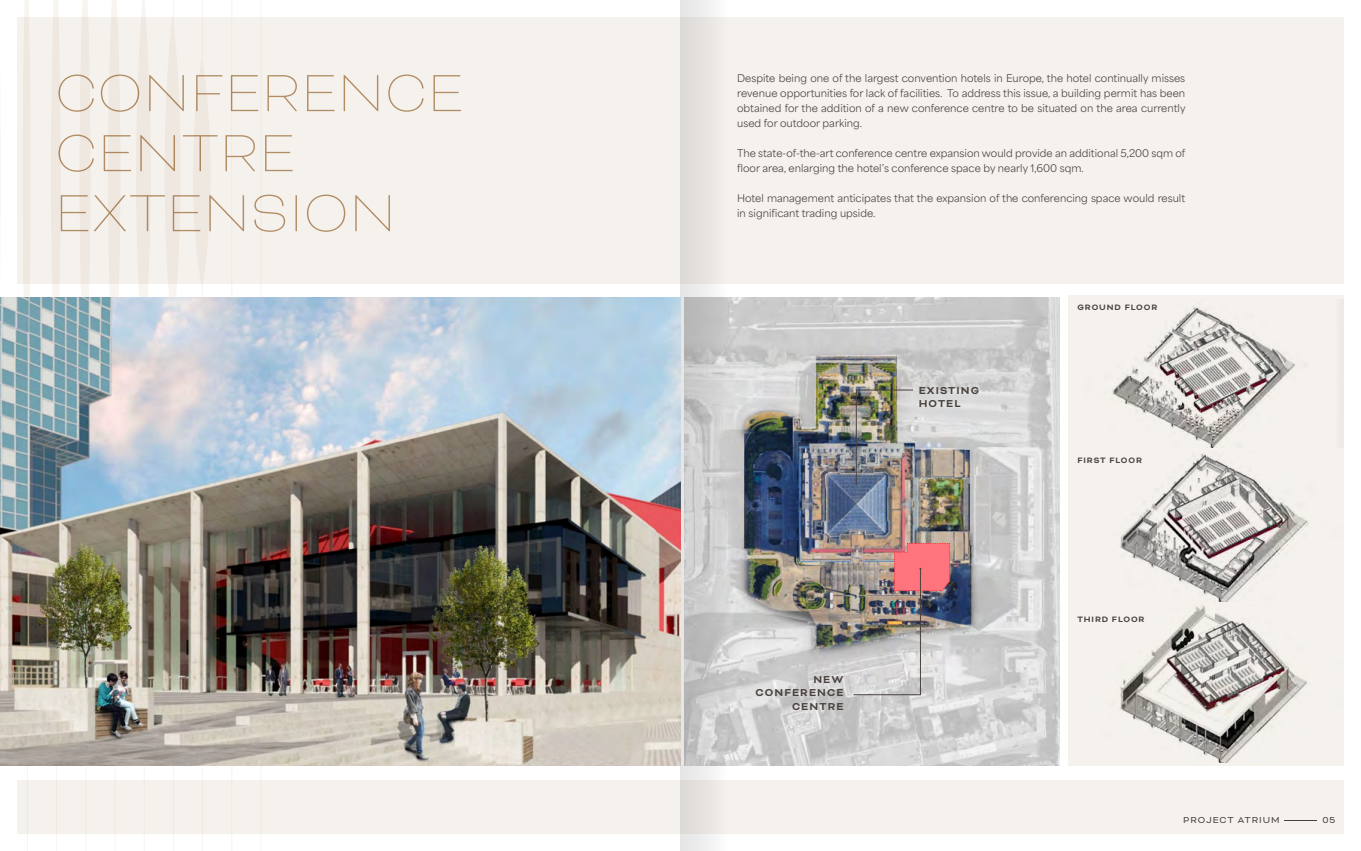
<style>
.page{position:relative;width:1361px;height:851px;background:#fff}
.page>*{position:absolute;margin:0;border:0;box-sizing:border-box;transform-origin:0 0}
.t1{font:100 60px/60px "Bicyclette";color:#ba946b}
.t2{font:700 11.6px/13.5px "Bicyclette";letter-spacing:.1em;color:#49413e;text-align:right}
.t3{font:10px/15px "Area Normal";color:#49413e}
.t4{font:10px "Bicyclette";letter-spacing:.1em;color:#49413e}
.t5{font:700 9px "Bicyclette";letter-spacing:.1em;color:#49413e}
.s1{font-weight:300}
</style>
<div class="page">
<div style="left:17px;top:17px;width:1327px;height:266px;background:#f5f2ee"></div>
<div style="left:1069px;top:295px;width:275px;height:470px;background:#f5f2ee"></div>
<div style="left:17px;top:780px;width:1327px;height:53px;background:#f5f2ee"></div>
<hr style="left:27px;top:0;width:1px;height:850px;background:#b9946c">
<hr style="left:56px;top:0;width:1px;height:850px;background:#b9946c">
<hr style="left:85px;top:0;width:1px;height:850px;background:#b9946c">
<hr style="left:115px;top:0;width:1px;height:850px;background:#b9946c">
<hr style="left:144px;top:0;width:1px;height:850px;background:#b9946c">
<hr style="left:173px;top:0;width:1px;height:850px;background:#b9946c">
<hr style="left:202px;top:0;width:1px;height:850px;background:#b9946c">
<hr style="left:231px;top:0;width:1px;height:850px;background:#b9946c">
<hr style="left:261px;top:0;width:1px;height:850px;background:#b9946c">
<svg style="left:21px;top:0;width:11px;height:298px"></svg>
<svg style="left:49px;top:0;width:13px;height:298px"></svg>
<svg style="left:79px;top:0;width:12px;height:298px"></svg>
<svg style="left:108px;top:0;width:13px;height:298px"></svg>
<svg style="left:133px;top:0;width:20px;height:298px"></svg>
<svg style="left:164px;top:15px;width:17px;height:317px;fill:#efe8e1"></svg>
<div style="left:193px;top:58px;width:18px;height:230px;background:linear-gradient(to bottom,#f0e9e3,#f1eae4);border-radius:50%"></div>
<img style="left:729px;top:298px;width:330px;height:467px">
<svg style="left:680px;top:0;width:49px;height:850px"></svg>
<img style="left:0;top:298px;width:680px;height:467px">
<img style="left:1112px;top:307px;width:183px;height:140px">
<img style="left:1120px;top:453px;width:189px;height:148px">
<div style="left:1077px;top:604px;width:267px;height:164px;background:linear-gradient(to right,#f8f5f3,#f7f5f3)"></div>
<img style="left:1081px;top:604px;width:263px;height:158px">
<img style="left:853px;top:543px;width:97px;height:152px">
<img style="left:855px;top:389px;width:58px;height:96px">
<h1 class="t1" style="left:55px;top:62px;width:411px">CONFERENCE<br>CENTRE<br>EXTENSION</h1>
<p class="t3" style="left:737px;top:69px;width:450px;text-align:justify">Despite being one of the largest convention hotels in Europe, the hotel continually misses revenue opportunities for lack of facilities. To address this issue, a building permit has been obtained for the addition of a new conference centre to be situated on the area currently used for outdoor parking.</p>
<p class="t3" style="left:737px;top:144px;width:450px">The state-of-the-art conference centre expansion would provide an additional 5,200 sqm of floor area, enlarging the hotel’s conference space by nearly 1,600 sqm.</p>
<p class="t3" style="left:737px;top:189px;width:449px">Hotel management anticipates that the expansion of the conferencing space would result in significant trading upside.</p>
<p class="t2" style="left:918px;top:383px;width:62px;text-align:left">EXISTING<br>HOTEL</p>
<p class="t2" style="left:755px;top:672px;width:89px">NEW<br>CONFERENCE<br>CENTRE</p>
<p class="t5" style="left:1077px;top:301px;width:81px">GROUND FLOOR</p>
<p class="t5" style="left:1077px;top:454px;width:66px">FIRST FLOOR</p>
<p class="t5" style="left:1077px;top:613px;width:69px">THIRD FLOOR</p>
<p class="t4" style="left:1183px;top:813px;width:154px">PROJECT ATRIUM<span class="s1">–</span>05</p>
</div>
